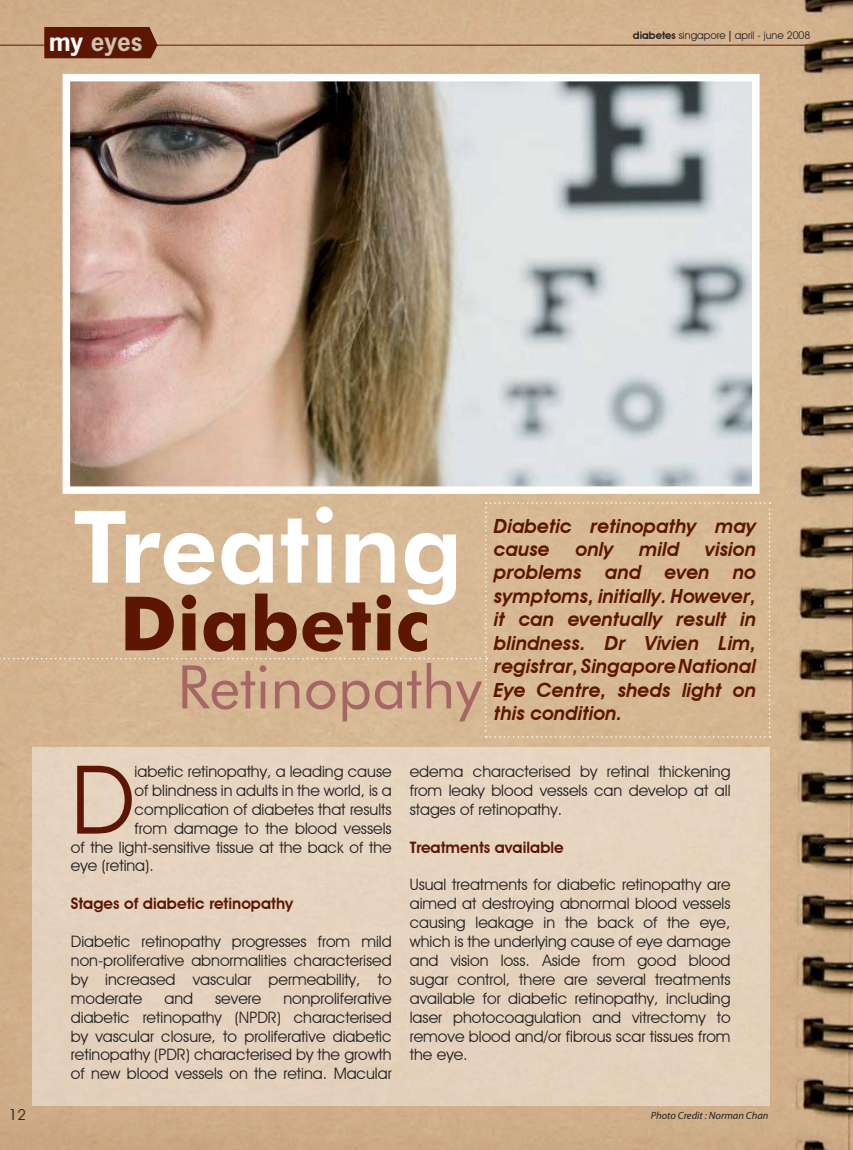
<style>
.page{position:relative;width:853px;height:1150px;background:#fff}
.page>*{position:absolute;margin:0;border:0;box-sizing:border-box;transform-origin:0 0}
.t1{font:800 100.5px "Futura BT";color:#fff}
.t2{font:95.55px "Avant Garde IT Cby BT";color:#5c1603}
.t3{font:700 75px "Futura BT";color:#5c1603}
.t4{font:60px "Futura BT";color:#a56665}
.t5{font:700 24px "News Gothic Std";color:#cdc1af}
.t6{font:italic 600 19.5px/23.4px "Avant Garde IT Cby BT";color:#5c1603}
.t7{font:15.75px/18.9px "Avant Garde IT Cby BT";color:#231f20;text-align:justify}
.t8{font:600 15.75px "Avant Garde IT Cby BT";color:#5c1603}
.t9{font:15px "Avant Garde IT Cby BT";color:#231f20}
.t10{font:10.5px "Avant Garde IT Cby BT";color:#231f20}
.t11{font:italic 10.5px "Myriad Pro";color:#231f20}
.s1{color:#fff}
.s2{font-weight:600}
</style>
<div class="page">
<img style="left:0;top:0;width:852px;height:1150px">
<img style="left:72px;top:83px;width:678px;height:402px">
<div style="left:63px;top:74px;width:696px;height:420px;border:8px solid #fff"></div>
<hr style="left:0;top:45px;width:852px;height:1px;background:#5c1603">
<div style="left:0;top:502px;width:770px;height:236px;background:#d6b893"></div>
<div style="left:33px;top:747px;width:735px;height:359px;background:#e4d3bf"></div>
<div style="left:44px;top:27px;width:113px;height:31px;background:#5c1603"></div>
<h3 class="t5" style="left:49px;top:31px;width:95px"><span class="s1">my</span> eyes</h3>
<p class="t10" style="left:632px;top:29px;width:179px"><span class="s2">diabetes</span> singapore april - june 2008</p>
<p class="t9" style="left:9px;top:1106px;width:18px">12</p>
<h1 class="t1" style="left:73px;top:497px;width:391px">Treating</h1>
<h3 class="t3" style="left:120px;top:587px;width:312px">Diabetic</h3>
<h3 class="t4" style="left:177px;top:657px;width:306px">Retinopathy</h3>
<p class="t6" style="left:493px;top:514px;width:263px">Diabetic retinopathy may cause</p>
<p class="t6" style="left:493px;top:537px;width:263px;text-align:justify;text-indent:211px">vision problems and even no symptoms, initially. However, it can eventually result in blindness. Dr Vivien Lim, registrar, Singapore National Eye Centre, sheds light on this condition.</p>
<p class="t6" style="left:575px;top:537px;width:39px">only</p>
<p class="t6" style="left:639px;top:537px;width:41px">mild</p>
<h2 class="t2" style="left:71px;top:742px;width:65px">D</h2>
<p class="t7" style="left:135px;top:762px;width:258px">iabetic retinopathy, a leading cause</p>
<p class="t7" style="left:135px;top:781px;width:258px">of blindness in adults in the world, is a</p>
<p class="t7" style="left:135px;top:799px;width:258px">complication of diabetes that results</p>
<p class="t7" style="left:135px;top:818px;width:258px">from damage to the blood vessels</p>
<p class="t7" style="left:71px;top:837px;width:322px">of the light-sensitive tissue at the back of the</p>
<p class="t7" style="left:71px;top:856px;width:84px">eye (retina).</p>
<p class="t8" style="left:71px;top:894px;width:224px">Stages of diabetic retinopathy</p>
<p class="t7" style="left:71px;top:932px;width:322px">Diabetic retinopathy progresses from mild non-proliferative abnormalities characterised by increased vascular permeability, to moderate</p>
<p class="t7" style="left:71px;top:988px;width:322px;text-indent:212px">nonproliferative diabetic retinopathy (NPDR) characterised by vascular closure, to proliferative diabetic retinopathy (PDR) characterised by the growth of new blood vessels on the retina. Macular</p>
<p class="t7" style="left:164px;top:988px;width:30px">and</p>
<p class="t7" style="left:215px;top:988px;width:48px">severe</p>
<p class="t7" style="left:409px;top:762px;width:322px">edema characterised by retinal thickening from leaky blood vessels can develop at all stages of retinopathy.</p>
<p class="t8" style="left:409px;top:837px;width:155px">Treatments available</p>
<p class="t7" style="left:409px;top:875px;width:322px">Usual treatments for diabetic retinopathy are aimed at destroying abnormal blood vessels causing leakage in the back of the eye, which is the underlying cause of eye damage and vision loss. Aside from good blood sugar control, there are several treatments available for diabetic retinopathy, including laser photocoagulation and vitrectomy to remove blood and/or fibrous scar tissues from the eye.</p>
<p class="t11" style="left:650px;top:1111px;width:119px">Photo Credit : Norman Chan</p>
</div>
